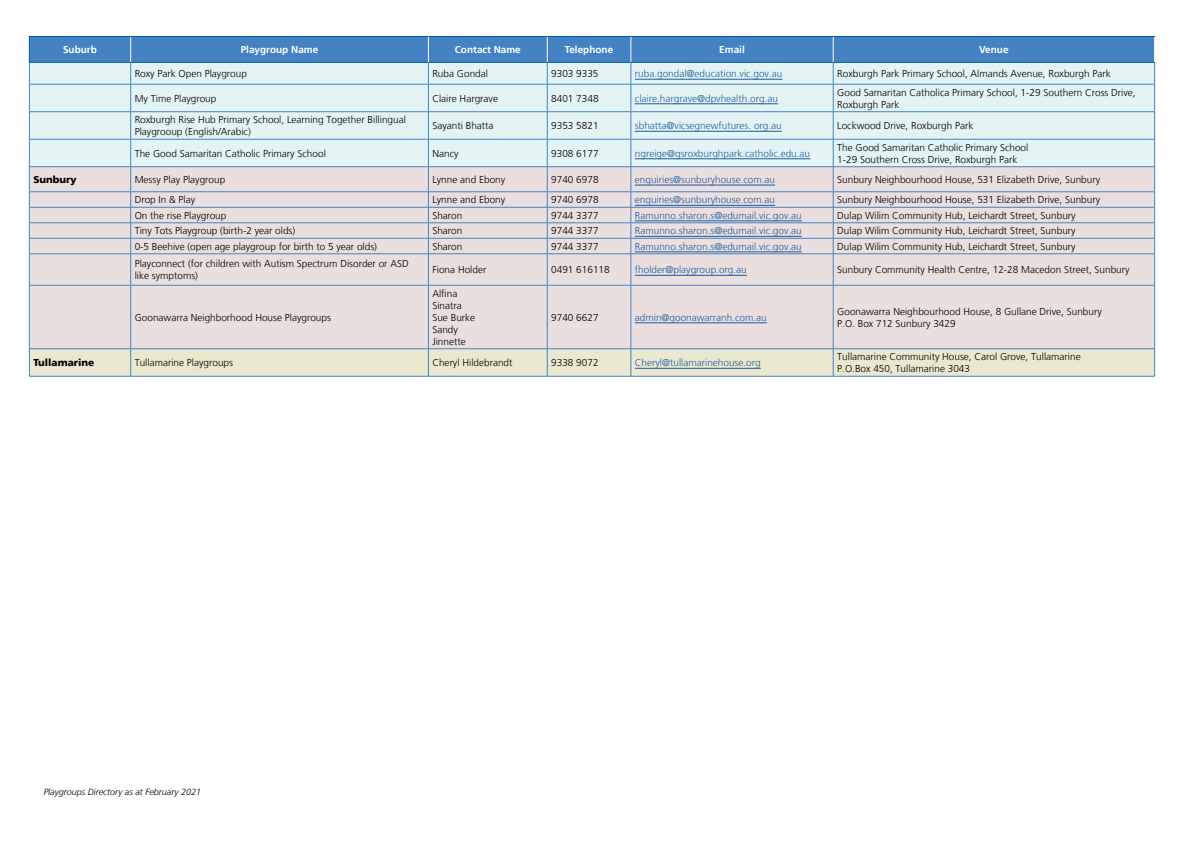
<style>
.page{position:relative;width:1191px;height:842px;background:#fff}
.page>*{position:absolute;margin:0;border:0;box-sizing:border-box;transform-origin:0 0}
.t1{font:300 10px/12px "Frutiger LT";color:#000}
.t2{font:300 10px "Frutiger LT";color:#215e9e}
.t3{font:700 10px "Frutiger LT";color:#fff}
.t4{font:900 10px "Frutiger LT";color:#000}
.t5{font:italic 300 9px "Frutiger LT";color:#000}
</style>
<div class="page">
<div style="left:29px;top:36px;width:102px;height:26px;background:#4582c3"></div>
<div style="left:30px;top:63px;width:100px;height:103px;background:#e4f4f5"></div>
<div style="left:30px;top:167px;width:1124px;height:181px;background:#ebdedf"></div>
<hr style="left:29px;top:84px;width:102px;height:1px;background:#4582c3">
<hr style="left:29px;top:111px;width:102px;height:1px;background:#4582c3">
<hr style="left:29px;top:139px;width:102px;height:1px;background:#4582c3">
<hr style="left:29px;top:166px;width:102px;height:1px;background:#4582c3">
<hr style="left:29px;top:192px;width:102px;height:1px;background:#4582c3">
<hr style="left:29px;top:207px;width:102px;height:1px;background:#4582c3">
<hr style="left:29px;top:223px;width:102px;height:1px;background:#4582c3">
<hr style="left:29px;top:238px;width:102px;height:1px;background:#4582c3">
<hr style="left:29px;top:254px;width:102px;height:1px;background:#4582c3">
<hr style="left:29px;top:254px;width:1px;height:31px;background:#4582c3">
<hr style="left:131px;top:254px;width:297px;height:1px;background:#4582c3">
<hr style="left:130px;top:254px;width:1px;height:31px;background:#4582c3">
<hr style="left:428px;top:254px;width:119px;height:1px;background:#4582c3">
<hr style="left:428px;top:254px;width:1px;height:31px;background:#4582c3">
<hr style="left:547px;top:254px;width:84px;height:1px;background:#4582c3">
<hr style="left:547px;top:254px;width:1px;height:31px;background:#4582c3">
<hr style="left:631px;top:254px;width:202px;height:1px;background:#4582c3">
<hr style="left:630px;top:254px;width:1px;height:31px;background:#4582c3">
<hr style="left:833px;top:254px;width:321px;height:1px;background:#4582c3">
<hr style="left:833px;top:254px;width:1px;height:31px;background:#4582c3">
<hr style="left:1154px;top:254px;width:1px;height:31px;background:#4582c3">
<hr style="left:29px;top:285px;width:102px;height:1px;background:#4582c3">
<hr style="left:29px;top:285px;width:1px;height:63px;background:#4582c3">
<hr style="left:131px;top:285px;width:297px;height:1px;background:#4582c3">
<hr style="left:130px;top:285px;width:1px;height:63px;background:#4582c3">
<hr style="left:428px;top:285px;width:119px;height:1px;background:#4582c3">
<hr style="left:428px;top:285px;width:1px;height:63px;background:#4582c3">
<hr style="left:547px;top:285px;width:84px;height:1px;background:#4582c3">
<hr style="left:547px;top:285px;width:1px;height:63px;background:#4582c3">
<hr style="left:631px;top:285px;width:202px;height:1px;background:#4582c3">
<hr style="left:630px;top:285px;width:1px;height:63px;background:#4582c3">
<hr style="left:833px;top:285px;width:321px;height:1px;background:#4582c3">
<hr style="left:833px;top:285px;width:1px;height:63px;background:#4582c3">
<hr style="left:1154px;top:285px;width:1px;height:63px;background:#4582c3">
<hr style="left:29px;top:348px;width:102px;height:1px;background:#4582c3">
<hr style="left:131px;top:348px;width:297px;height:1px;background:#4582c3">
<hr style="left:428px;top:348px;width:119px;height:1px;background:#4582c3">
<hr style="left:547px;top:348px;width:84px;height:1px;background:#4582c3">
<hr style="left:631px;top:348px;width:202px;height:1px;background:#4582c3">
<hr style="left:833px;top:348px;width:321px;height:1px;background:#4582c3">
<svg style="left:29px;top:349px;width:1126px;height:27px;background:#e5e6cf"></svg>
<hr style="left:29px;top:376px;width:102px;height:1px;background:#4582c3">
<hr style="left:131px;top:376px;width:297px;height:1px;background:#4582c3">
<hr style="left:428px;top:376px;width:119px;height:1px;background:#4582c3">
<hr style="left:547px;top:376px;width:84px;height:1px;background:#4582c3">
<hr style="left:631px;top:376px;width:202px;height:1px;background:#4582c3">
<hr style="left:833px;top:376px;width:321px;height:1px;background:#4582c3">
<hr style="left:29px;top:36px;width:102px;height:1px;background:#005cab">
<svg style="left:29px;top:37px;width:1px;height:217px"></svg>
<hr style="left:29px;top:62px;width:102px;height:1px;background:#005cab">
<svg style="left:130px;top:36px;width:1025px;height:218px;background:#cad7e3"></svg>
<hr style="left:635px;top:79px;width:147px;height:1px;background:#215e9e">
<hr style="left:635px;top:103px;width:143px;height:1px;background:#215e9e">
<hr style="left:635px;top:131px;width:147px;height:1px;background:#215e9e">
<hr style="left:635px;top:158px;width:175px;height:1px;background:#215e9e">
<hr style="left:635px;top:185px;width:140px;height:1px;background:#215e9e">
<hr style="left:635px;top:205px;width:140px;height:1px;background:#215e9e">
<hr style="left:635px;top:220px;width:167px;height:1px;background:#215e9e">
<hr style="left:635px;top:236px;width:167px;height:1px;background:#215e9e">
<hr style="left:635px;top:251px;width:167px;height:1px;background:#215e9e">
<hr style="left:635px;top:275px;width:112px;height:1px;background:#215e9e">
<hr style="left:635px;top:322px;width:132px;height:1px;background:#215e9e">
<hr style="left:635px;top:368px;width:125px;height:1px;background:#215e9e">
<p class="t3" style="left:63px;top:44px;width:35px">Suburb</p>
<p class="t3" style="left:241px;top:44px;width:79px">Playgroup Name</p>
<p class="t3" style="left:455px;top:44px;width:67px">Contact Name</p>
<p class="t3" style="left:565px;top:44px;width:50px">Telephone</p>
<p class="t3" style="left:719px;top:44px;width:27px">Email</p>
<p class="t3" style="left:979px;top:44px;width:31px">Venue</p>
<p class="t1" style="left:135px;top:68px;width:114px">Roxy Park Open Playgroup</p>
<p class="t1" style="left:432px;top:68px;width:57px">Ruba Gondal</p>
<p class="t1" style="left:551px;top:68px;width:49px">9303 9335</p>
<p class="t2" style="left:635px;top:68px;width:149px">ruba.gondal@education.vic.gov.au</p>
<p class="t1" style="left:837px;top:68px;width:275px">Roxburgh Park Primary School, Almands Avenue, Roxburgh Park</p>
<p class="t1" style="left:135px;top:92px;width:83px">My Time Playgroup</p>
<p class="t1" style="left:432px;top:92px;width:67px">Claire Hargrave</p>
<p class="t1" style="left:551px;top:92px;width:49px">8401 7348</p>
<p class="t2" style="left:635px;top:93px;width:145px">claire.hargrave@dpvhealth.org.au</p>
<p class="t1" style="left:837px;top:86px;width:300px">Good Samaritan Catholica Primary School, 1-29 Southern Cross Drive,<br>Roxburgh Park</p>
<p class="t1" style="left:135px;top:114px;width:273px">Roxburgh Rise Hub Primary School, Learning Together Billingual<br>Playgrooup (English/Arabic)</p>
<p class="t1" style="left:432px;top:120px;width:63px">Sayanti Bhatta</p>
<p class="t1" style="left:551px;top:120px;width:49px">9353 5821</p>
<p class="t2" style="left:635px;top:120px;width:148px">sbhatta@vicsegnewfutures. org.au</p>
<p class="t1" style="left:837px;top:120px;width:138px">Lockwood Drive, Roxburgh Park</p>
<p class="t1" style="left:135px;top:147px;width:193px">The Good Samaritan Catholic Primary School</p>
<p class="t1" style="left:432px;top:147px;width:28px">Nancy</p>
<p class="t1" style="left:551px;top:147px;width:49px">9308 6177</p>
<p class="t2" style="left:635px;top:148px;width:177px">ngreige@gsroxburghpark.catholic.edu.au</p>
<p class="t1" style="left:837px;top:141px;width:193px">The Good Samaritan Catholic Primary School<br>1-29 Southern Cross Drive, Roxburgh Park</p>
<p class="t4" style="left:33px;top:173px;width:45px">Sunbury</p>
<p class="t1" style="left:135px;top:174px;width:92px">Messy Play Playgroup</p>
<p class="t1" style="left:432px;top:174px;width:74px">Lynne and Ebony</p>
<p class="t1" style="left:551px;top:174px;width:49px">9740 6978</p>
<p class="t2" style="left:635px;top:174px;width:142px">enquiries@sunburyhouse.com.au</p>
<p class="t1" style="left:837px;top:174px;width:264px">Sunbury Neighbourhood House, 531 Elizabeth Drive, Sunbury</p>
<p class="t1" style="left:135px;top:194px;width:62px">Drop In &amp; Play</p>
<p class="t1" style="left:432px;top:194px;width:74px">Lynne and Ebony</p>
<p class="t1" style="left:551px;top:194px;width:49px">9740 6978</p>
<p class="t2" style="left:635px;top:194px;width:142px">enquiries@sunburyhouse.com.au</p>
<p class="t1" style="left:837px;top:194px;width:264px">Sunbury Neighbourhood House, 531 Elizabeth Drive, Sunbury</p>
<p class="t1" style="left:135px;top:209px;width:93px">On the rise Playgroup</p>
<p class="t1" style="left:432px;top:209px;width:32px">Sharon</p>
<p class="t1" style="left:551px;top:209px;width:49px">9744 3377</p>
<p class="t2" style="left:635px;top:210px;width:168px">Ramunno.sharon.s@edumail.vic.gov.au</p>
<p class="t1" style="left:837px;top:209px;width:240px">Dulap Wilim Community Hub, Leichardt Street, Sunbury</p>
<p class="t1" style="left:135px;top:225px;width:162px">Tiny Tots Playgroup (birth-2 year olds)</p>
<p class="t1" style="left:432px;top:225px;width:32px">Sharon</p>
<p class="t1" style="left:551px;top:225px;width:49px">9744 3377</p>
<p class="t2" style="left:635px;top:225px;width:168px">Ramunno.sharon.s@edumail.vic.gov.au</p>
<p class="t1" style="left:837px;top:225px;width:240px">Dulap Wilim Community Hub, Leichardt Street, Sunbury</p>
<p class="t1" style="left:135px;top:240px;width:244px">0-5 Beehive (open age playgroup for birth to 5 year olds)</p>
<p class="t1" style="left:432px;top:240px;width:32px">Sharon</p>
<p class="t1" style="left:551px;top:240px;width:49px">9744 3377</p>
<p class="t2" style="left:635px;top:241px;width:168px">Ramunno.sharon.s@edumail.vic.gov.au</p>
<p class="t1" style="left:837px;top:240px;width:240px">Dulap Wilim Community Hub, Leichardt Street, Sunbury</p>
<p class="t1" style="left:135px;top:258px;width:275px">Playconnect (for children with Autism Spectrum Disorder or ASD like symptoms)</p>
<p class="t1" style="left:432px;top:264px;width:55px">Fiona Holder</p>
<p class="t1" style="left:551px;top:264px;width:60px">0491 616118</p>
<p class="t2" style="left:635px;top:264px;width:113px">fholder@playgroup.org.au</p>
<p class="t1" style="left:837px;top:264px;width:294px">Sunbury Community Health Centre, 12-28 Macedon Street, Sunbury</p>
<p class="t1" style="left:135px;top:311px;width:198px">Goonawarra Neighborhood House Playgroups</p>
<p class="t1" style="left:432px;top:287px;width:44px">Alfina<br>Sinatra<br>Sue Burke<br>Sandy<br>Jinnette</p>
<p class="t1" style="left:551px;top:311px;width:49px">9740 6627</p>
<p class="t2" style="left:635px;top:312px;width:133px">admin@goonawarranh.com.au</p>
<p class="t1" style="left:837px;top:305px;width:266px">Goonawarra Neighbourhood House, 8 Gullane Drive, Sunbury<br>P.O. Box 712 Sunbury 3429</p>
<p class="t4" style="left:33px;top:357px;width:62px">Tullamarine</p>
<p class="t1" style="left:135px;top:357px;width:100px">Tullamarine Playgroups</p>
<p class="t1" style="left:432px;top:357px;width:82px">Cheryl Hildebrandt</p>
<p class="t1" style="left:551px;top:357px;width:49px">9338 9072</p>
<p class="t2" style="left:635px;top:357px;width:127px">Cheryl@tullamarinehouse.org</p>
<p class="t1" style="left:837px;top:351px;width:245px">Tullamarine Community House, Carol Grove, Tullamarine<br>P.O.Box 450, Tullamarine 3043</p>
<p class="t5" style="left:44px;top:787px;width:159px">Playgroups Directory as at February 2021</p>
</div>
